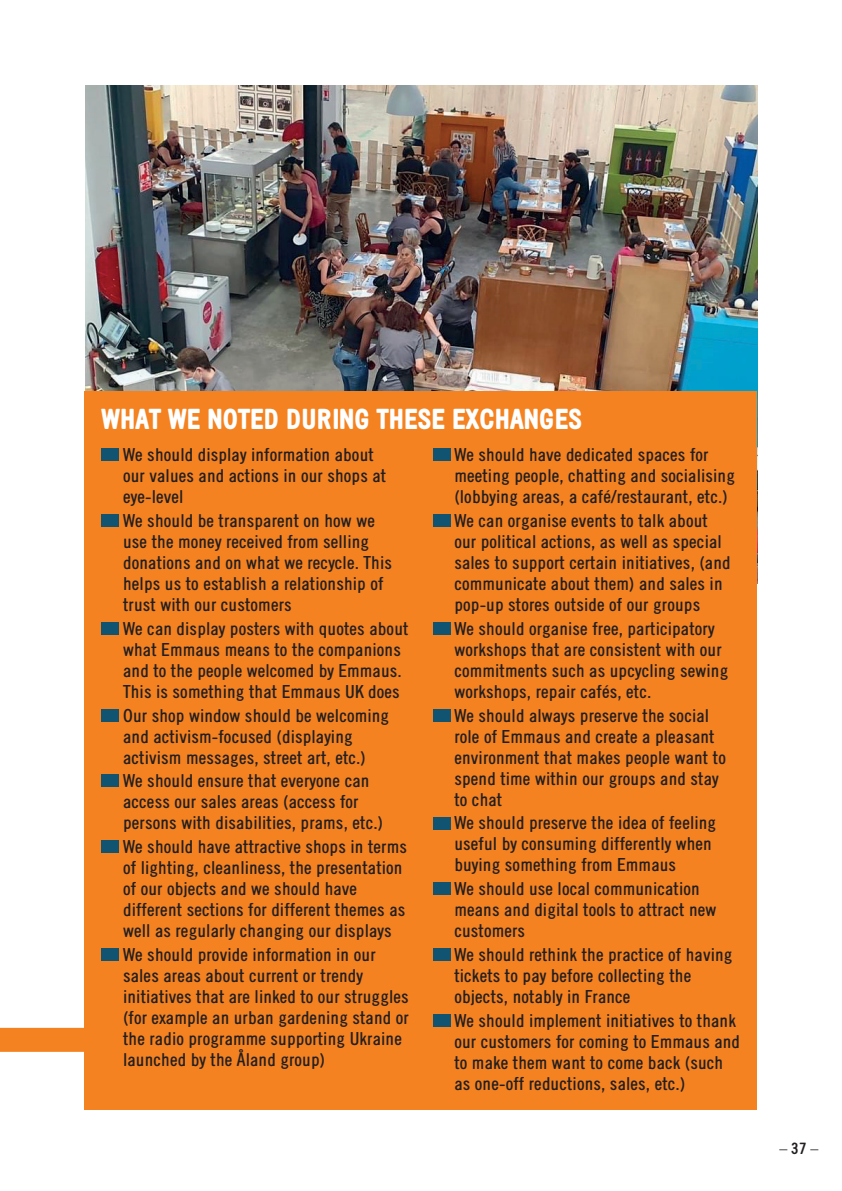
<style>
.page{position:relative;width:842px;height:1191px;background:#fff}
.page>*{position:absolute;margin:0;border:0;box-sizing:border-box;transform-origin:0 0}
.ZOOM-titre{font:900 28px "Emmaus Diacritics";color:#fff}
.ZOOM-texte{font:18px/21px "Emmaus Diacritics";color:#231f20}
.t1{font:300 16px "Emmaus";color:#231f20}
.s1{font-weight:700}
</style>
<div class="page">
<img style="left:85px;top:85px;width:672px;height:306px">
<div style="left:0;top:1027px;width:85px;height:24px;background:#f58220"></div>
<div style="left:85px;top:391px;width:672px;height:718px;background:#f58220"></div>
<div style="left:102px;top:448px;width:17px;height:13px;background:#115471"></div>
<div style="left:102px;top:514px;width:17px;height:13px;background:#115471"></div>
<div style="left:102px;top:622px;width:17px;height:12px;background:#115471"></div>
<div style="left:102px;top:708px;width:17px;height:13px;background:#115471"></div>
<div style="left:102px;top:774px;width:17px;height:13px;background:#115471"></div>
<div style="left:102px;top:840px;width:17px;height:13px;background:#115471"></div>
<div style="left:102px;top:948px;width:17px;height:13px;background:#115471"></div>
<div style="left:433px;top:448px;width:17px;height:13px;background:#115471"></div>
<div style="left:433px;top:514px;width:17px;height:13px;background:#115471"></div>
<div style="left:433px;top:622px;width:17px;height:12px;background:#115471"></div>
<div style="left:433px;top:708px;width:17px;height:13px;background:#115471"></div>
<div style="left:433px;top:816px;width:17px;height:13px;background:#115471"></div>
<div style="left:433px;top:882px;width:17px;height:13px;background:#115471"></div>
<div style="left:433px;top:948px;width:17px;height:13px;background:#115471"></div>
<div style="left:433px;top:1014px;width:17px;height:13px;background:#115471"></div>
<p class="ZOOM-titre" style="left:102px;top:396px;width:482px">WHAT WE NOTED DURING THESE EXCHANGES</p>
<p class="ZOOM-texte" style="left:123px;top:443px;width:265px">We should display information about our values and actions in our shops at eye-level</p>
<p class="ZOOM-texte" style="left:123px;top:509px;width:270px">We should be transparent on how we use the money received from selling donations and on what we recycle. This helps us to establish a relationship of trust with our customers</p>
<p class="ZOOM-texte" style="left:123px;top:616px;width:287px">We can display posters with quotes about what Emmaus means to the companions and to the people welcomed by Emmaus.<br>This is something that Emmaus UK does</p>
<p class="ZOOM-texte" style="left:123px;top:703px;width:268px">Our shop window should be welcoming and activism-focused (displaying activism messages, street art, etc.)</p>
<p class="ZOOM-texte" style="left:123px;top:769px;width:262px">We should ensure that everyone can access our sales areas (access for persons with disabilities, prams, etc.)</p>
<p class="ZOOM-texte" style="left:123px;top:835px;width:286px">We should have attractive shops in terms of lighting, cleanliness, the presentation of our objects and we should have different sections for different themes as well as regularly changing our displays</p>
<p class="ZOOM-texte" style="left:123px;top:943px;width:287px">We should provide information in our sales areas about current or trendy initiatives that are linked to our struggles (for example an urban gardening stand or the radio programme supporting Ukraine launched by the Åland group)</p>
<p class="ZOOM-texte" style="left:454px;top:443px;width:282px">We should have dedicated spaces for meeting people, chatting and socialising (lobbying areas, a café/restaurant, etc.)</p>
<p class="ZOOM-texte" style="left:454px;top:509px;width:278px">We can organise events to talk about our political actions, as well as special sales to support certain initiatives, (and communicate about them) and sales in pop-up stores outside of our groups</p>
<p class="ZOOM-texte" style="left:454px;top:616px;width:276px">We should organise free, participatory workshops that are consistent with our commitments such as upcycling sewing workshops, repair cafés, etc.</p>
<p class="ZOOM-texte" style="left:454px;top:703px;width:273px">We should always preserve the social role of Emmaus and create a pleasant environment that makes people want to spend time within our groups and stay to chat</p>
<p class="ZOOM-texte" style="left:454px;top:811px;width:263px">We should preserve the idea of feeling useful by consuming differently when buying something from Emmaus</p>
<p class="ZOOM-texte" style="left:454px;top:877px;width:264px">We should use local communication means and digital tools to attract new customers</p>
<p class="ZOOM-texte" style="left:454px;top:943px;width:280px">We should rethink the practice of having tickets to pay before collecting the objects, notably in France</p>
<p class="ZOOM-texte" style="left:454px;top:1009px;width:287px">We should implement initiatives to thank our customers for coming to Emmaus and to make them want to come back (such as one-off reductions, sales, etc.)</p>
<p class="t1" style="left:780px;top:1139px;width:40px">– <span class="s1">37</span> –</p>
</div>
